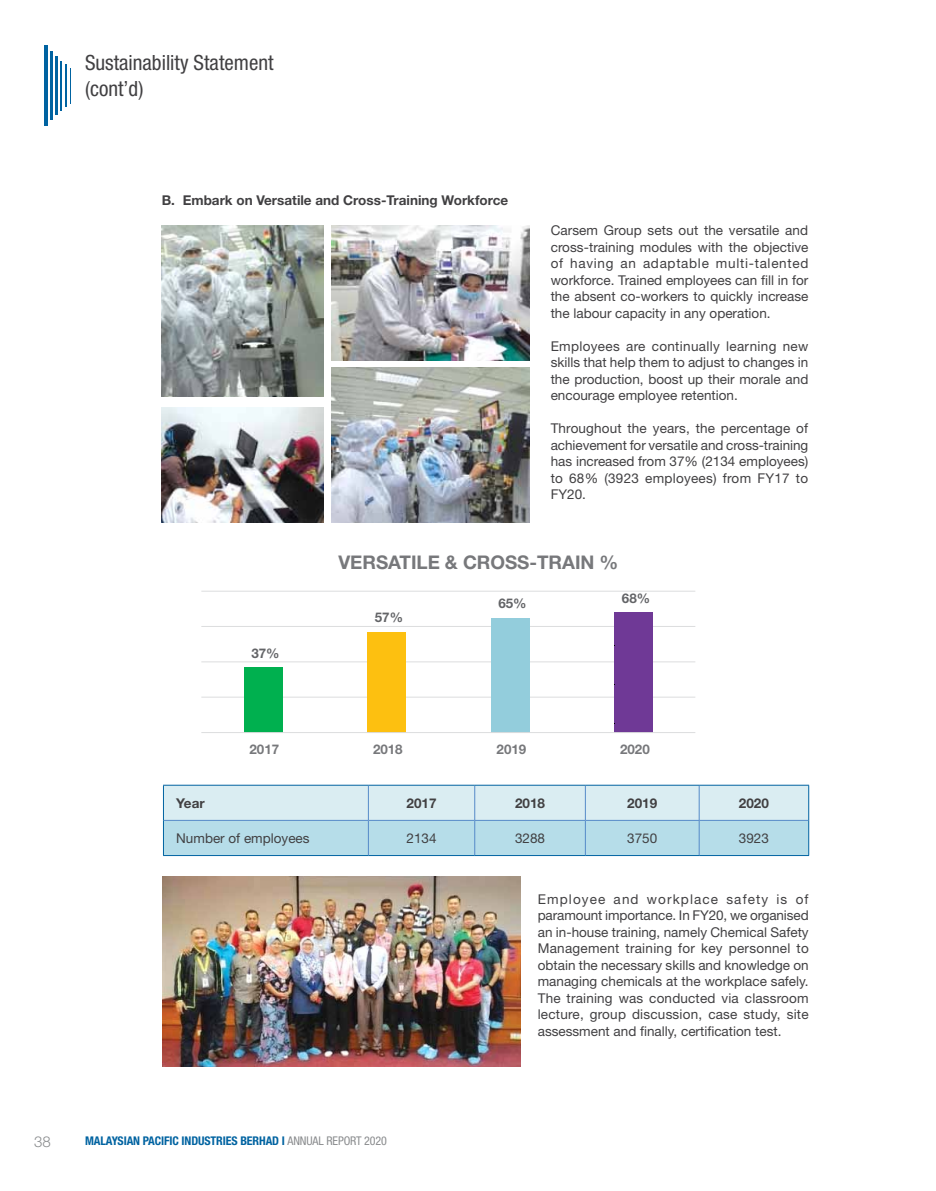
<style>
.page{position:relative;width:936px;height:1191px;background:#fff}
.page>*{position:absolute;margin:0;border:0;box-sizing:border-box;transform-origin:0 0}
.t1{font:condensed 21px/25.2px "Helvetica Neue LT Std";color:#414042}
.t2{font:700 18.9px "Helvetica Neue LT Std";color:#77787b}
.t3{font:300 15px "Helvetica Neue LT Std";color:#8a8c8e}
.t4{font:13.5px/16.5px "Helvetica Neue LT Std";color:#414042;text-align:justify}
.t5{font:700 13.5px "Helvetica Neue LT Std";color:#414042}
.t6{font:700 13.35px "Helvetica Neue LT Std";color:#77787b}
.t7{font:700 13.35px "Helvetica Neue LT Std";color:#636467}
.t8{font:700 condensed 12px "Helvetica Neue LT Std";letter-spacing:-.01em;color:#0063a1}
.s1{font-weight:400;color:#8a8c8e}
</style>
<div class="page">
<hr style="left:60px;top:61px;width:2px;height:49px;background:#0063a1">
<hr style="left:70px;top:68px;width:1px;height:35px;background:#0063a1">
<hr style="left:55px;top:56px;width:2px;height:59px;background:#0063a1">
<hr style="left:50px;top:51px;width:3px;height:69px;background:#0063a1">
<hr style="left:45px;top:45px;width:3px;height:81px;background:#0063a1">
<hr style="left:65px;top:64px;width:1px;height:43px;background:#0063a1">
<svg style="left:164px;top:786px;width:644px;height:69px;background:#c7e4ed"></svg>
<hr style="left:368px;top:785px;width:1px;height:35px;background:#558ac8">
<hr style="left:474px;top:785px;width:1px;height:35px;background:#558ac8">
<hr style="left:164px;top:820px;width:204px;height:1px;background:#558ac8">
<hr style="left:368px;top:820px;width:106px;height:1px;background:#558ac8">
<hr style="left:368px;top:820px;width:1px;height:35px;background:#558ac8">
<hr style="left:474px;top:820px;width:111px;height:1px;background:#558ac8">
<hr style="left:474px;top:820px;width:1px;height:35px;background:#558ac8">
<hr style="left:585px;top:820px;width:114px;height:1px;background:#558ac8">
<hr style="left:699px;top:820px;width:109px;height:1px;background:#558ac8">
<hr style="left:585px;top:785px;width:1px;height:35px;background:#558ac8">
<hr style="left:698px;top:785px;width:1px;height:35px;background:#558ac8">
<hr style="left:585px;top:820px;width:1px;height:35px;background:#558ac8">
<hr style="left:698px;top:820px;width:1px;height:35px;background:#558ac8">
<hr style="left:163px;top:785px;width:205px;height:1px;background:#0063a1">
<hr style="left:163px;top:785px;width:1px;height:35px;background:#0063a1">
<hr style="left:368px;top:785px;width:106px;height:1px;background:#0063a1">
<hr style="left:474px;top:785px;width:111px;height:1px;background:#0063a1">
<hr style="left:585px;top:785px;width:114px;height:1px;background:#0063a1">
<hr style="left:699px;top:785px;width:110px;height:1px;background:#0063a1">
<hr style="left:808px;top:785px;width:1px;height:35px;background:#0063a1">
<hr style="left:163px;top:820px;width:1px;height:35px;background:#0063a1">
<hr style="left:808px;top:820px;width:1px;height:35px;background:#0063a1">
<hr style="left:163px;top:855px;width:205px;height:1px;background:#0063a1">
<hr style="left:368px;top:855px;width:106px;height:1px;background:#0063a1">
<hr style="left:474px;top:855px;width:111px;height:1px;background:#0063a1">
<hr style="left:585px;top:855px;width:114px;height:1px;background:#0063a1">
<hr style="left:699px;top:855px;width:110px;height:1px;background:#0063a1">
<hr style="left:201px;top:696px;width:494px;height:1px;background:#dcddde">
<hr style="left:201px;top:661px;width:494px;height:1px;background:#dcddde">
<hr style="left:201px;top:626px;width:494px;height:1px;background:#dcddde">
<hr style="left:201px;top:590px;width:494px;height:1px;background:#dcddde">
<div style="left:244px;top:667px;width:38px;height:65px;background:#00b04f"></div>
<div style="left:367px;top:632px;width:39px;height:100px;background:#fdc010"></div>
<div style="left:490px;top:618px;width:39px;height:114px;background:#93cddc"></div>
<div style="left:614px;top:612px;width:39px;height:120px;background:#6f3996"></div>
<hr style="left:201px;top:732px;width:494px;height:1px;background:#dcddde">
<img style="left:332px;top:368px;width:197px;height:155px">
<img style="left:162px;top:407px;width:161px;height:116px">
<img style="left:332px;top:225px;width:197px;height:135px">
<img style="left:162px;top:225px;width:161px;height:172px">
<img style="left:162px;top:876px;width:358px;height:190px">
<h1 class="t1" style="left:85px;top:50px;width:190px">Sustainability Statement (cont’d)</h1>
<p class="t5" style="left:162px;top:192px;width:348px">B. Embark on Versatile and Cross-Training Workforce</p>
<p class="t4" style="left:550px;top:222px;width:259px">Carsem Group sets out the versatile and cross-training modules with the objective of having an adaptable multi-talented workforce. Trained employees can fill in for the absent co-workers to quickly increase the labour capacity in any operation.</p>
<p class="t4" style="left:550px;top:337px;width:259px">Employees are continually learning new skills that help them to adjust to changes in the production, boost up their morale and encourage employee retention.</p>
<p class="t4" style="left:550px;top:420px;width:259px">Throughout the years, the percentage of achievement for versatile and cross-training has increased from 37% (2134 employees) to 68% (3923 employees) from FY17 to FY20.</p>
<h2 class="t2" style="left:338px;top:551px;width:281px">VERSATILE &amp; CROSS-TRAIN %</h2>
<p class="t7" style="left:251px;top:644px;width:30px">37%</p>
<p class="t7" style="left:375px;top:609px;width:30px">57%</p>
<p class="t7" style="left:498px;top:595px;width:30px">65%</p>
<p class="t7" style="left:622px;top:590px;width:30px">68%</p>
<p class="t6" style="left:249px;top:741px;width:31px">2017</p>
<p class="t6" style="left:373px;top:741px;width:31px">2018</p>
<p class="t6" style="left:496px;top:741px;width:31px">2019</p>
<p class="t6" style="left:620px;top:741px;width:31px">2020</p>
<p class="t5" style="left:176px;top:794px;width:30px">Year</p>
<p class="t5" style="left:406px;top:794px;width:32px">2017</p>
<p class="t5" style="left:515px;top:794px;width:32px">2018</p>
<p class="t5" style="left:627px;top:794px;width:32px">2019</p>
<p class="t5" style="left:739px;top:794px;width:32px">2020</p>
<p class="t4" style="left:176px;top:829px;width:135px">Number of employees</p>
<p class="t4" style="left:406px;top:829px;width:32px">2134</p>
<p class="t4" style="left:515px;top:829px;width:32px">3288</p>
<p class="t4" style="left:627px;top:829px;width:32px">3750</p>
<p class="t4" style="left:739px;top:829px;width:32px">3923</p>
<p class="t3" style="left:34px;top:1132px;width:18px">38</p>
<p class="t8" style="left:85px;top:1133px;width:303px">MALAYSIAN PACIFIC INDUSTRIES BERHAD I <span class="s1">ANNUAL REPORT 2020</span></p>
<p class="t4" style="left:537px;top:890px;width:272px">Employee and workplace safety is of paramount importance. In FY20, we organised an in-house training, namely Chemical Safety Management training for key personnel to obtain the necessary skills and knowledge on managing chemicals at the workplace safely.<br>The training was conducted via classroom lecture, group discussion, case study, site assessment and finally, certification test.</p>
</div>
